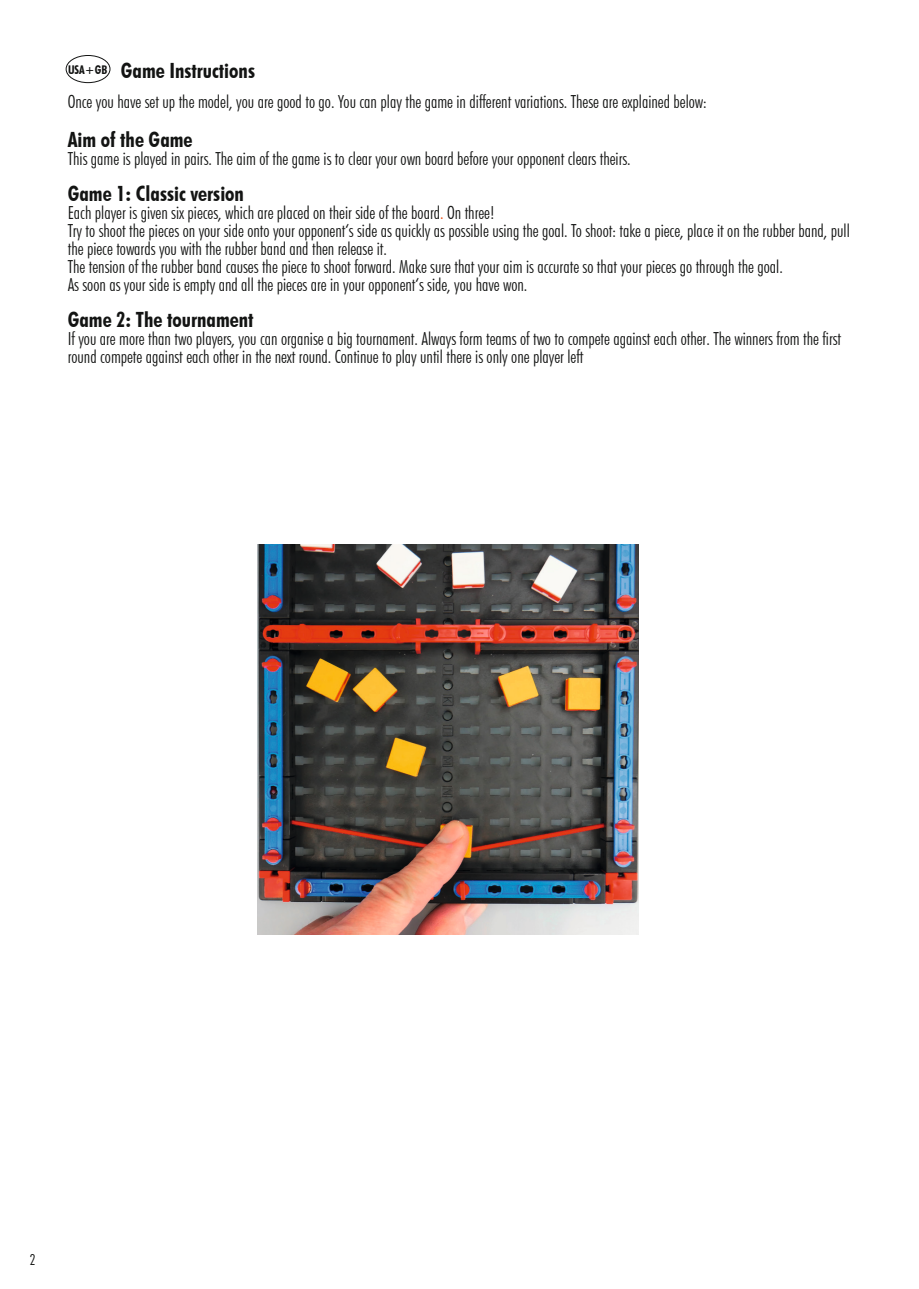
<style>
.page{position:relative;width:919px;height:1289px;background:#fff}
.page>*{position:absolute;margin:0;border:0;box-sizing:border-box;transform-origin:0 0}
.t1{font:700 condensed 21px "Futura BT";color:#131413}
.t2{font:300 condensed 18px/18px "Futura BT";color:#131413}
.t3{font:300 condensed 15px "Futura BT";color:#131413}
.s1{color:#e74609}
</style>
<div class="page">
<img style="left:257px;top:544px;width:381px;height:391px">
<div style="left:66px;top:55px;width:44px;height:28px;border:1px solid #131413;border-radius:50%"></div>
<p class="t1" style="left:68px;top:58px;width:188px"><sup>USA+GB</sup> Game Instructions</p>
<p class="t2" style="left:68px;top:93px;width:640px">Once you have set up the model, you are good to go. You can play the game in different variations. These are explained below:</p>
<p class="t1" style="left:68px;top:127px;width:126px">Aim of the Game</p>
<p class="t2" style="left:68px;top:150px;width:564px">This game is played in pairs. The aim of the game is to clear your own board before your opponent clears theirs.</p>
<p class="t1" style="left:68px;top:181px;width:178px">Game 1: Classic version</p>
<p class="t2" style="left:68px;top:204px;width:783px">Each player is given six pieces, which are placed on their side of the board<span class="s1">.</span> On three!<br>Try to shoot the pieces on your side onto your opponent‘s side as quickly as possible using the goal. To shoot: take a piece, place it on the rubber band, pull the piece towards you with the rubber band and then release it.<br>The tension of the rubber band causes the piece to shoot forward. Make sure that your aim is accurate so that your pieces go through the goal.<br>As soon as your side is empty and all the pieces are in your opponent‘s side, you have won.</p>
<p class="t1" style="left:68px;top:307px;width:187px">Game 2: The tournament</p>
<p class="t2" style="left:68px;top:330px;width:774px">If you are more than two players, you can organise a big tournament. Always form teams of two to compete against each other. The winners from the first round compete against each other in the next round. Continue to play until there is only one player left</p>
<p class="t3" style="left:30px;top:1250px;width:7px">2</p>
</div>
